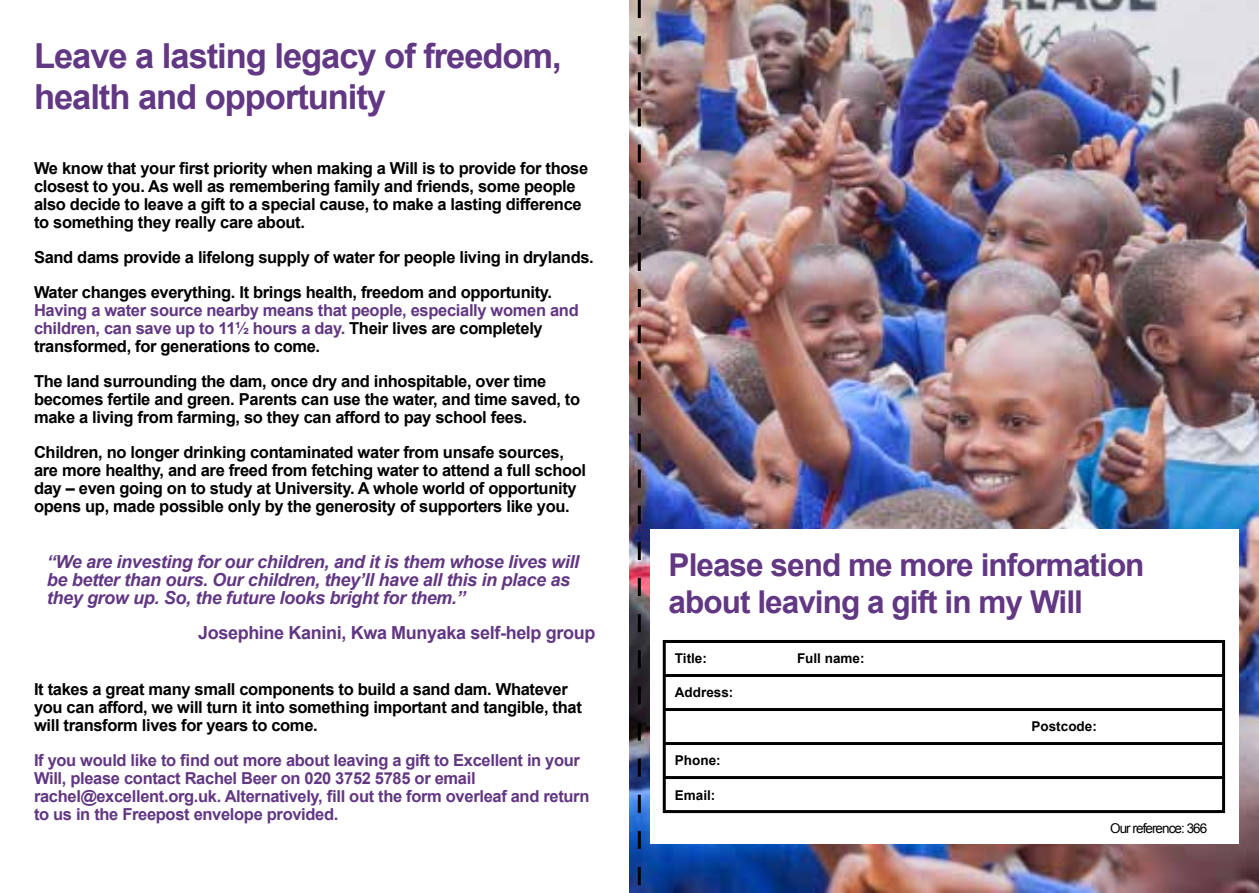
<style>
.page{position:relative;width:1259px;height:893px;background:#fff}
.page>*{position:absolute;margin:0;border:0;box-sizing:border-box;transform-origin:0 0}
.t1{font:700 34.5px/41.4px "Arial";letter-spacing:-.03em;color:#623783}
.t2{font:700 31.5px/37.8px "Arial";letter-spacing:-.03em;color:#623783}
.t3{font:italic 700 18px/18px "Arial";letter-spacing:-.02em;color:#623783}
.t4{font:700 18px "Arial";letter-spacing:-.02em;color:#623783}
.t5{font:700 16.5px/18px "Arial";letter-spacing:-.02em;color:#000}
.t6{font:700 16.5px/18px "Arial";letter-spacing:-.02em;color:#623783}
.t7{font:700 13.5px "Arial";color:#000}
.t8{font:13.5px "Arial";letter-spacing:-.07em;color:#000}
.s1{color:#000}
</style>
<div class="page">
<img style="left:630px;top:0;width:629px;height:893px">
<svg style="left:638px;top:0;width:3px;height:885px;background:#3d363e"></svg>
<div style="left:650px;top:529px;width:588px;height:315px;background:#fff"></div>
<hr style="left:663px;top:745px;width:3px;height:31px;background:#000">
<hr style="left:1222px;top:745px;width:3px;height:31px;background:#000">
<hr style="left:663px;top:776px;width:562px;height:3px;background:#000">
<hr style="left:663px;top:779px;width:3px;height:31px;background:#000">
<hr style="left:1222px;top:779px;width:3px;height:31px;background:#000">
<hr style="left:663px;top:810px;width:562px;height:3px;background:#000">
<hr style="left:663px;top:640px;width:562px;height:3px;background:#000">
<hr style="left:663px;top:643px;width:3px;height:31px;background:#000">
<hr style="left:1222px;top:643px;width:3px;height:31px;background:#000">
<hr style="left:663px;top:674px;width:562px;height:3px;background:#000">
<hr style="left:663px;top:677px;width:3px;height:31px;background:#000">
<hr style="left:1222px;top:677px;width:3px;height:31px;background:#000">
<hr style="left:663px;top:708px;width:562px;height:3px;background:#000">
<hr style="left:663px;top:711px;width:3px;height:31px;background:#000">
<hr style="left:1222px;top:711px;width:3px;height:31px;background:#000">
<hr style="left:663px;top:742px;width:562px;height:3px;background:#000">
<h1 class="t1" style="left:34px;top:36px;width:529px">Leave a lasting legacy of freedom, health and opportunity</h1>
<p class="t5" style="left:34px;top:159px;width:556px">We know that your first priority when making a Will is to provide for those closest to you. As well as remembering family and friends, some people also decide to leave a gift to a special cause, to make a lasting difference to something they really care about.</p>
<p class="t5" style="left:34px;top:240px;width:561px;line-height:35px">Sand dams provide a lifelong supply of water for people living in drylands.<br>Water changes everything. It brings health, freedom and opportunity.</p>
<p class="t6" style="left:34px;top:301px;width:546px">Having a water source nearby means that people, especially women and children, can save up to 11½ hours a day. <span class="s1">Their lives are completely transformed, for generations to come.</span></p>
<p class="t5" style="left:34px;top:372px;width:548px">The land surrounding the dam, once dry and inhospitable, over time becomes fertile and green. Parents can use the water, and time saved, to make a living from farming, so they can afford to pay school fees.</p>
<p class="t5" style="left:34px;top:443px;width:554px">Children, no longer drinking contaminated water from unsafe sources, are more healthy, and are freed from fetching water to attend a full school day – even going on to study at University. A whole world of opportunity opens up, made possible only by the generosity of supporters like you.</p>
<p class="t3" style="left:47px;top:553px;width:534px">“We are investing for our children, and it is them whose lives will be better than ours. Our children, they’ll have all this in place as they grow up. So, the future looks bright for them.”</p>
<p class="t4" style="left:198px;top:621px;width:399px">Josephine Kanini, Kwa Munyaka self-help group</p>
<p class="t5" style="left:34px;top:681px;width:549px">It takes a great many small components to build a sand dam. Whatever you can afford, we will turn it into something important and tangible, that will transform lives for years to come.</p>
<p class="t6" style="left:34px;top:752px;width:557px">If you would like to find out more about leaving a gift to Excellent in your Will, please contact Rachel Beer on 020 3752 5785 or email rachel@excellent.org.uk. Alternatively, fill out the form overleaf and return to us in the Freepost envelope provided.</p>
<h2 class="t2" style="left:668px;top:546px;width:477px">Please send me more information about leaving a gift in my Will</h2>
<p class="t7" style="left:675px;top:650px;width:34px">Title:</p>
<p class="t7" style="left:797px;top:650px;width:69px">Full name:</p>
<p class="t7" style="left:675px;top:684px;width:60px">Address:</p>
<p class="t7" style="left:675px;top:752px;width:47px">Phone:</p>
<p class="t7" style="left:675px;top:786px;width:42px">Email:</p>
<p class="t7" style="left:1031px;top:718px;width:67px">Postcode:</p>
<p class="t8" style="left:1110px;top:819px;width:99px">Our reference: 366</p>
</div>
